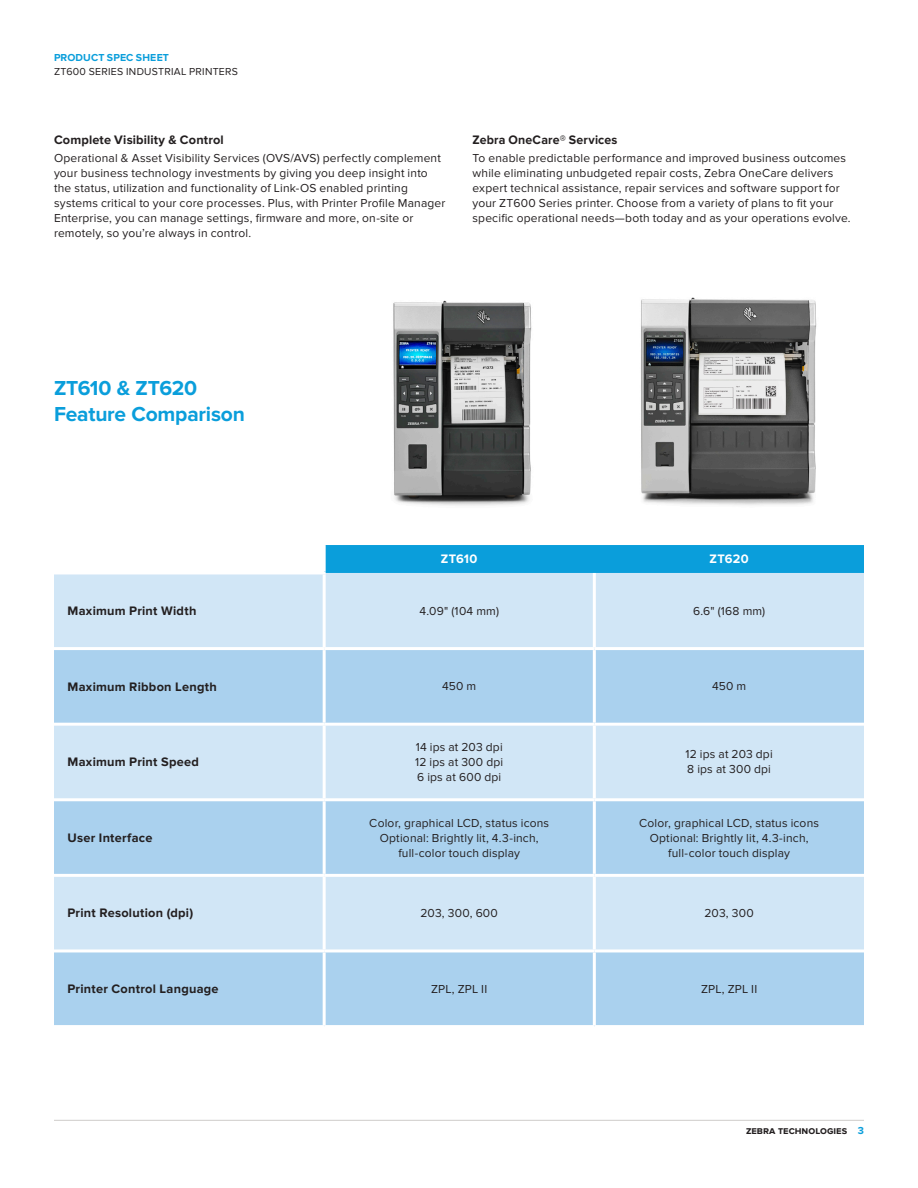
<style>
.page{position:relative;width:918px;height:1188px;background:#fff}
.page>*{position:absolute;margin:0;border:0;box-sizing:border-box;transform-origin:0 0}
.t1{font:700 21px/26px "Proxima Nova";letter-spacing:-.01em;color:#0a9edb}
.t2{font:700 12.75px "Proxima Nova";letter-spacing:.02em;color:#231f20}
.t3{font:700 12.75px "Proxima Nova";letter-spacing:.015em;color:#fff}
.t4{font:12px/15px "Proxima Nova";letter-spacing:.015em;color:#231f20}
.t5{font:10.5px "Proxima Nova";letter-spacing:.025em;color:#231f20}
.t6{font:700 10.5px "Proxima Nova";color:#231f20}
.t7{font:700 10.5px "Proxima Nova";letter-spacing:.015em;color:#0a9edb}
.s1{color:#0a9edb}
</style>
<div class="page">
<img style="left:641px;top:297px;width:176px;height:208px">
<div style="left:326px;top:545px;width:538px;height:28px;background:#0a9edb"></div>
<div style="left:54px;top:573px;width:810px;height:74px;background:#d1e6f6"></div>
<svg style="left:54px;top:650px;width:810px;height:375px;background:#b9d9f1"></svg>
<hr style="left:323px;top:574px;width:3px;height:73px;background:#fff">
<hr style="left:323px;top:650px;width:3px;height:73px;background:#fff">
<hr style="left:323px;top:726px;width:3px;height:72px;background:#fff">
<hr style="left:323px;top:801px;width:3px;height:73px;background:#fff">
<hr style="left:323px;top:877px;width:3px;height:72px;background:#fff">
<hr style="left:323px;top:952px;width:3px;height:73px;background:#fff">
<hr style="left:593px;top:573px;width:3px;height:74px;background:#fff">
<hr style="left:593px;top:650px;width:3px;height:73px;background:#fff">
<hr style="left:593px;top:726px;width:3px;height:72px;background:#fff">
<hr style="left:593px;top:801px;width:3px;height:73px;background:#fff">
<hr style="left:593px;top:877px;width:3px;height:72px;background:#fff">
<hr style="left:593px;top:952px;width:3px;height:73px;background:#fff">
<hr style="left:54px;top:571px;width:272px;height:3px;background:#fff">
<hr style="left:54px;top:723px;width:270px;height:3px;background:#fff">
<hr style="left:324px;top:723px;width:270px;height:3px;background:#fff">
<hr style="left:594px;top:723px;width:270px;height:3px;background:#fff">
<hr style="left:54px;top:949px;width:270px;height:3px;background:#fff">
<hr style="left:324px;top:949px;width:270px;height:3px;background:#fff">
<hr style="left:594px;top:949px;width:270px;height:3px;background:#fff">
<hr style="left:54px;top:874px;width:270px;height:3px;background:#fff">
<hr style="left:324px;top:874px;width:270px;height:3px;background:#fff">
<hr style="left:594px;top:874px;width:270px;height:3px;background:#fff">
<hr style="left:54px;top:798px;width:270px;height:3px;background:#fff">
<hr style="left:324px;top:798px;width:270px;height:3px;background:#fff">
<hr style="left:594px;top:798px;width:270px;height:3px;background:#fff">
<img style="left:393px;top:300px;width:139px;height:206px">
<hr style="left:54px;top:1120px;width:810px;height:1px;background:#ceccca">
<p class="t7" style="left:54px;top:51px;width:117px">PRODUCT SPEC SHEET</p>
<p class="t5" style="left:54px;top:66px;width:185px">ZT600 SERIES INDUSTRIAL PRINTERS</p>
<p class="t2" style="left:54px;top:132px;width:171px">Complete Visibility &amp; Control</p>
<p class="t4" style="left:54px;top:151px;width:393px">Operational &amp; Asset Visibility Services (OVS/AVS) perfectly complement your business technology investments by giving you deep insight into the status, utilization and functionality of Link-OS enabled printing systems critical to your core processes. Plus, with Printer Profile Manager Enterprise, you can manage settings, firmware and more, on-site or remotely, so you’re always in control.</p>
<p class="t2" style="left:472px;top:132px;width:146px">Zebra OneCare® Services</p>
<p class="t4" style="left:472px;top:151px;width:380px">To enable predictable performance and improved business outcomes while eliminating unbudgeted repair costs, Zebra OneCare delivers expert technical assistance, repair services and software support for your ZT600 Series printer. Choose from a variety of plans to fit your specific operational needs—both today and as your operations evolve.</p>
<h1 class="t1" style="left:54px;top:376px;width:192px">ZT610 &amp; ZT620<br>Feature Comparison</h1>
<p class="t3" style="left:441px;top:552px;width:38px">ZT610</p>
<p class="t3" style="left:710px;top:552px;width:41px">ZT620</p>
<p class="t2" style="left:67px;top:603px;width:130px">Maximum Print Width</p>
<p class="t4" style="left:420px;top:603px;width:81px">4.09" (104 mm)</p>
<p class="t4" style="left:693px;top:603px;width:74px">6.6" (168 mm)</p>
<p class="t2" style="left:68px;top:679px;width:151px">Maximum Ribbon Length</p>
<p class="t4" style="left:442px;top:679px;width:36px">450 m</p>
<p class="t4" style="left:712px;top:679px;width:36px">450 m</p>
<p class="t2" style="left:68px;top:755px;width:133px">Maximum Print Speed</p>
<p class="t2" style="left:68px;top:830px;width:86px">User Interface</p>
<p class="t4" style="left:415px;top:740px;width:89px;text-align:justify">14 ips at 203 dpi 12 ips at 300 dpi 6 ips at 600 dpi</p>
<p class="t4" style="left:686px;top:747px;width:89px">12 ips at 203 dpi<br>8 ips at 300 dpi</p>
<p class="t4" style="left:369px;top:815px;width:181px;text-align:center">Color, graphical LCD, status icons<br>Optional: Brightly lit, 4.3-inch, full-color touch display</p>
<p class="t4" style="left:639px;top:815px;width:181px;text-align:center">Color, graphical LCD, status icons<br>Optional: Brightly lit, 4.3-inch, full-color touch display</p>
<p class="t2" style="left:68px;top:906px;width:127px">Print Resolution (dpi)</p>
<p class="t4" style="left:421px;top:906px;width:79px">203, 300, 600</p>
<p class="t4" style="left:705px;top:906px;width:51px">203, 300</p>
<p class="t2" style="left:68px;top:981px;width:153px">Printer Control Language</p>
<p class="t4" style="left:431px;top:981px;width:58px">ZPL, ZPL II</p>
<p class="t4" style="left:701px;top:981px;width:58px">ZPL, ZPL II</p>
<p class="t6" style="left:746px;top:1124px;width:119px">zebra technologies <span class="s1">3</span></p>
</div>
